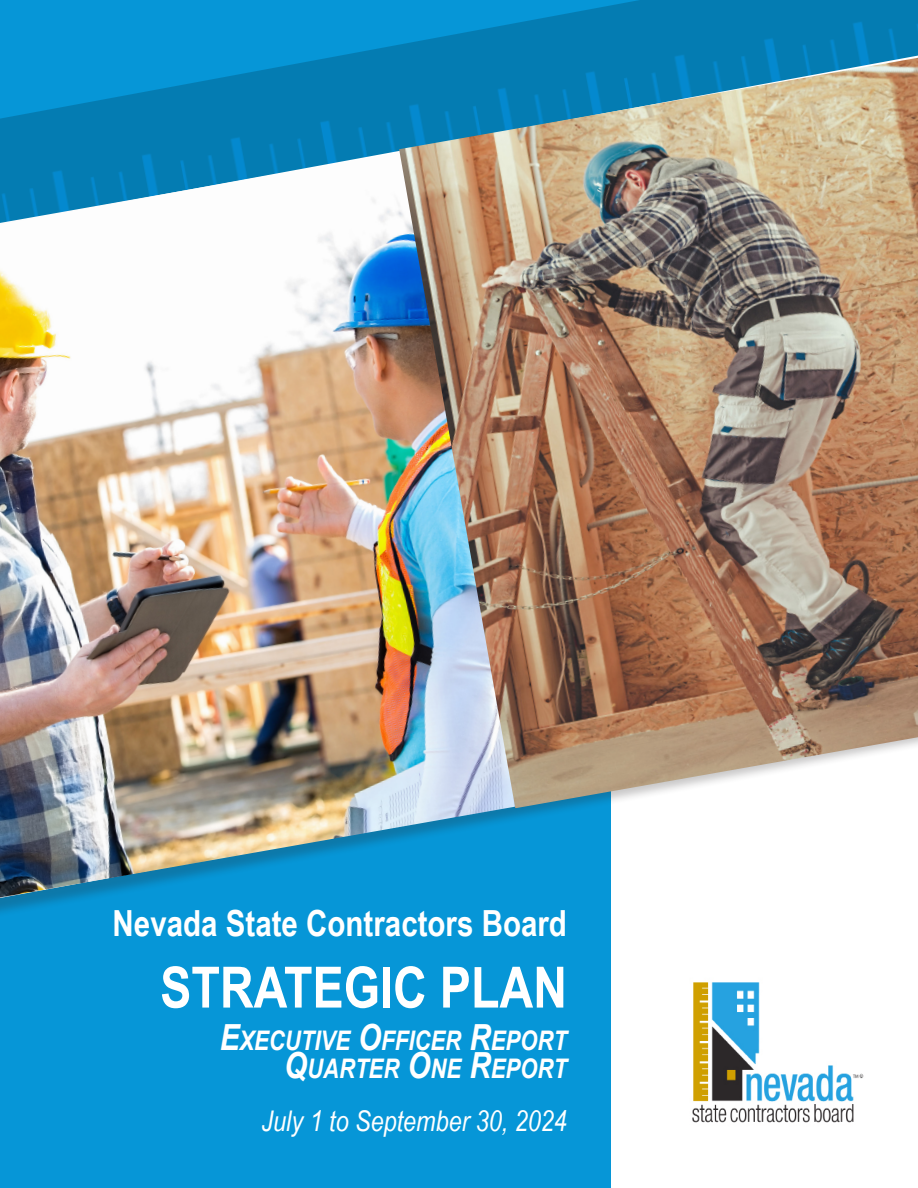
<style>
.page{position:relative;width:918px;height:1188px;background:#fff}
.page>*{position:absolute;margin:0;border:0;box-sizing:border-box;transform-origin:0 0}
.t1{font:700 57px "Arial Narrow";color:#fff}
.t2{font:700 36px "Arial Narrow";color:#fff}
.t3{font:italic 28.5px "Arial Narrow";color:#fff}
.t4{font:italic 700 27px "Arial Narrow";color:#fff}
.s1{font-size:36px}
</style>
<div class="page">
<img style="left:692px;top:982px;width:172px;height:141px">
<div style="left:0;top:558px;width:611px;height:630px;background:#0696d7"></div>
<img style="left:0;top:0;width:918px;height:46px">
<div style="left:0;top:67px;width:918px;height:853px;background:#231f20;opacity:.25"></div>
<svg style="left:553px;top:808px;width:365px;height:90px"></svg>
<svg style="left:0;top:46px;width:918px;height:100px;background:#0484bd"></svg>
<img style="left:0;top:146px;width:553px;height:752px">
<img style="left:399px;top:58px;width:519px;height:750px">
<p class="t2" style="left:113px;top:896px;width:456px">Nevada State Contractors Board</p>
<p class="t1" style="left:160px;top:944px;width:408px">STRATEGIC PLAN</p>
<p class="t4" style="left:220px;top:1020px;width:349px"><span class="s1">E</span>XECUTIVE <span class="s1">O</span>FFICER <span class="s1">R</span>EPORT</p>
<p class="t4" style="left:284px;top:1048px;width:284px"><span class="s1">Q</span>UARTER <span class="s1">O</span>NE <span class="s1">R</span>EPORT</p>
<p class="t3" style="left:262px;top:1101px;width:307px">July 1 to September 30, 2024</p>
</div>
